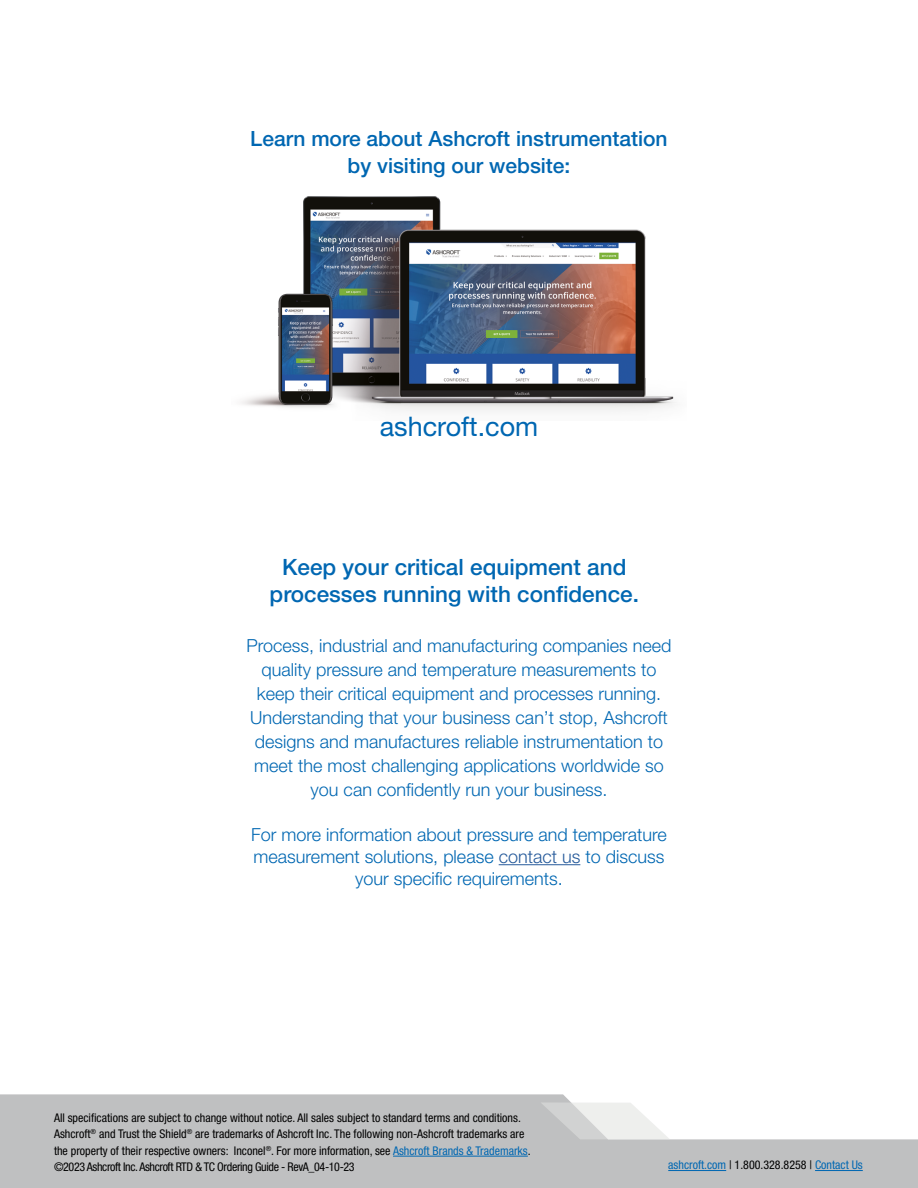
<style>
.page{position:relative;width:918px;height:1188px;background:#fff}
.page>*{position:absolute;margin:0;border:0;box-sizing:border-box;transform-origin:0 0}
.t1{font:27px "Helvetica Neue LT Pro";color:#0067b2}
.Body{font:500 22.5px/27px "Helvetica Neue LT Pro";color:#0067b2;text-align:center}
.t2{font:500 21px/27px "Helvetica Neue LT Pro";color:#0067b2;text-align:center}
.Body-2{font:300 18px/24px "Helvetica Neue LT Pro";color:#0067b2;text-align:center}
.t3{font:condensed 12px/16.5px "Helvetica Neue LT Pro";color:#000}
.t4{font:condensed 12px "Helvetica Neue LT Pro";color:#0067b2}
.s1{color:#275b9b}
.s2{color:#0067b2}
.s3{color:#000}
</style>
<div class="page">
<hr style="left:499px;top:864px;width:81px;height:1px;background:#275b9b">
<svg style="left:0;top:1094px;width:918px;height:94px;background:#c8c9ca"></svg>
<svg style="left:541px;top:1102px;width:129px;height:37px"></svg>
<hr style="left:668px;top:1170px;width:58px;height:1px;background:#0067b2">
<hr style="left:815px;top:1170px;width:48px;height:1px;background:#0067b2">
<hr style="left:393px;top:1156px;width:135px;height:1px;background:#0067b2">
<img style="left:241px;top:196px;width:435px;height:215px">
<p class="t2" style="left:250px;top:124px;width:419px">Learn more about Ashcroft instrumentation by visiting our website:</p>
<p class="t1" style="left:380px;top:410px;width:160px">ashcroft.com</p>
<p class="Body" style="left:270px;top:553px;width:371px">Keep your critical equipment and processes running with confidence.</p>
<p class="Body-2" style="left:246px;top:633px;width:427px">Process, industrial and manufacturing companies need quality pressure and temperature measurements to keep their critical equipment and processes running.<br>Understanding that your business can’t stop, Ashcroft designs and manufactures reliable instrumentation to meet the most challenging applications worldwide so you can confidently run your business.</p>
<p class="Body-2" style="left:251px;top:824px;width:417px;line-height:21.6px">For more information about pressure and temperature measurement solutions, please <span class="s1">contact us</span> to discuss your specific requirements.</p>
<p class="t3" style="left:54px;top:1109px;width:468px">All specifications are subject to change without notice. All sales subject to standard terms and conditions.</p>
<p class="t3" style="left:54px;top:1126px;width:478px">Ashcroft<sup>®</sup> and Trust the Shield<sup>®</sup> are trademarks of Ashcroft Inc. The following non-Ashcroft trademarks are the property of their respective owners: Inconel<sup>®</sup>. For more information, see <span class="s2">Ashcroft Brands &amp; Trademarks</span>. ©2023 Ashcroft Inc. Ashcroft RTD &amp; TC Ordering Guide - RevA_04-10-23</p>
<p class="t4" style="left:668px;top:1158px;width:196px">ashcroft.com <span class="s3">| 1.800.328.8258 |</span> Contact Us</p>
</div>
